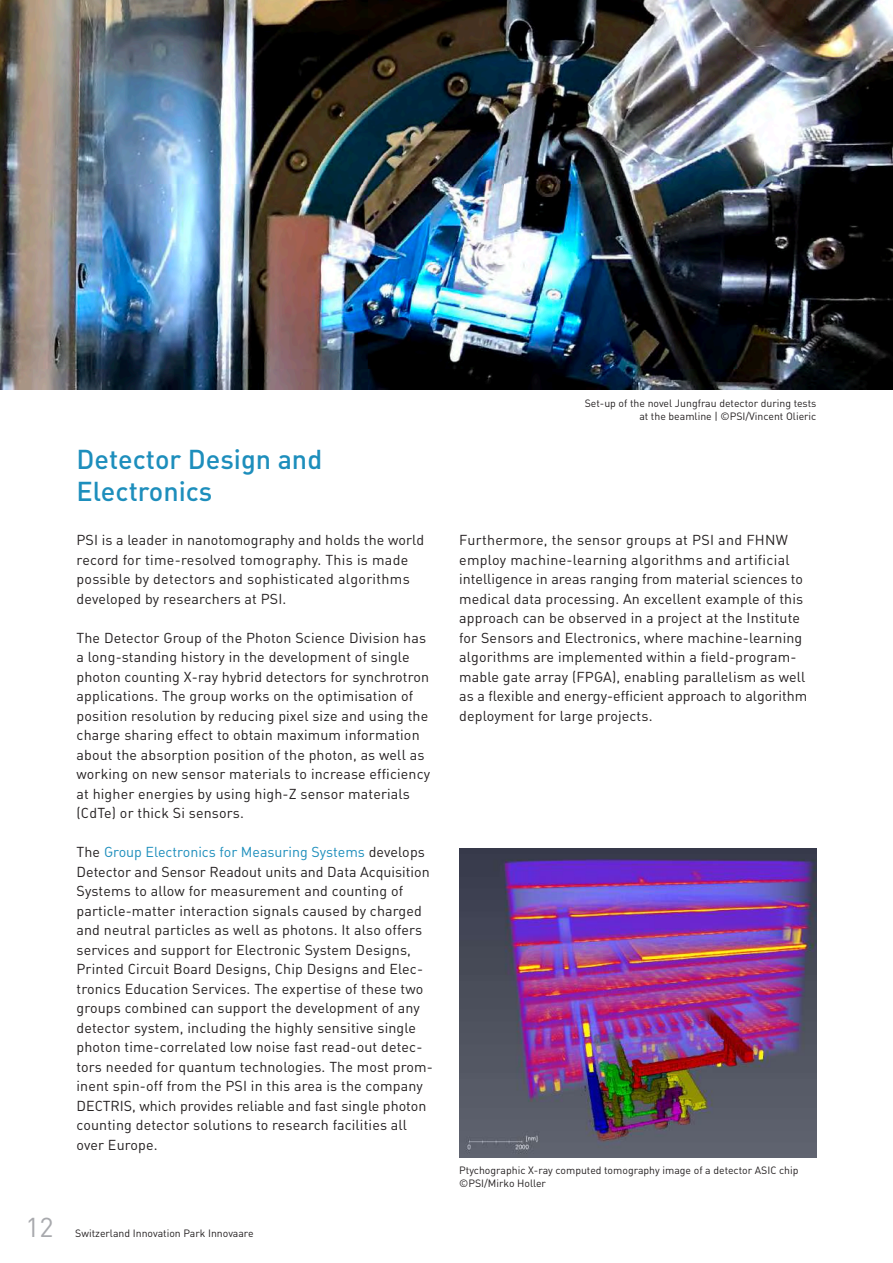
<style>
.page{position:relative;width:893px;height:1263px;background:#fff}
.page>*{position:absolute;margin:0;border:0;box-sizing:border-box;transform-origin:0 0}
.t1{font:500 27px/31.5px "DIN Pro";color:#1d8ebc}
.t2{font:27px "DIN Pro";color:#a8a9ad}
.t3{font:14.25px/19.5px "DIN Pro";letter-spacing:.01em;color:#231f20}
.t4{font:10.5px/12.8px "DIN Pro";color:#231f20}
.s1{color:#1d8ebc}
</style>
<div class="page">
<img style="left:0;top:0;width:893px;height:389px">
<img style="left:459px;top:848px;width:357px;height:309px">
<h1 class="t1" style="left:77px;top:442px;width:247px">Detector Design and<br>Electronics</h1>
<p class="t3" style="left:77px;top:530px;width:349px">PSI is a leader in nanotomography and holds the world record for time-resolved tomography. This is made possible by detectors and sophisticated algorithms developed by researchers at PSI.</p>
<p class="t3" style="left:77px;top:627px;width:355px">The Detector Group of the Photon Science Division has a long-standing history in the development of single photon counting X-ray hybrid detectors for synchrotron applications. The group works on the optimisation of position resolution by reducing pixel size and using the charge sharing effect to obtain maximum information about the absorption position of the photon, as well as working on new sensor materials to increase efficiency at higher energies by using high-Z sensor materials (CdTe) or thick Si sensors.</p>
<p class="t3" style="left:77px;top:841px;width:358px">The <span class="s1">Group Electronics for Measuring Systems</span> develops Detector and Sensor Readout units and Data Acquisition Systems to allow for measurement and counting of particle-matter interaction signals caused by charged and neutral particles as well as photons. It also offers services and support for Electronic System Designs, Printed Circuit Board Designs, Chip Designs and Elec&shy;tronics Education Services. The expertise of these two groups combined can support the development of any detector system, including the highly sensitive single photon time-correlated low noise fast read-out detec&shy;tors needed for quantum technologies. The most prom&shy;inent spin-off from the PSI in this area is the company DECTRIS, which provides reliable and fast single photon counting detector solutions to research facilities all over Europe.</p>
<h1 class="t2" style="left:26px;top:1209px;width:30px">12</h1>
<p class="t4" style="left:75px;top:1226px;width:180px">Switzerland Innovation Park Innovaare</p>
<p class="t4" style="left:585px;top:397px;width:233px;text-align:right">Set-up of the novel Jungfrau detector during tests at the beamline | ©PSI/Vincent Olieric</p>
<p class="t3" style="left:459px;top:530px;width:350px">Furthermore, the sensor groups at PSI and FHNW employ machine-learning algorithms and artificial intelligence in areas ranging from material sciences to medical data processing. An excellent example of this approach can be observed in a project at the Institute for Sensors and Electronics, where machine-learning algorithms are implemented within a field-program&shy;mable gate array (FPGA), enabling parallelism as well as a flexible and energy-efficient approach to algorithm deployment for large projects.</p>
<p class="t4" style="left:459px;top:1163px;width:341px">Ptychographic X-ray computed tomography image of a detector ASIC chip ©PSI/Mirko Holler</p>
</div>
